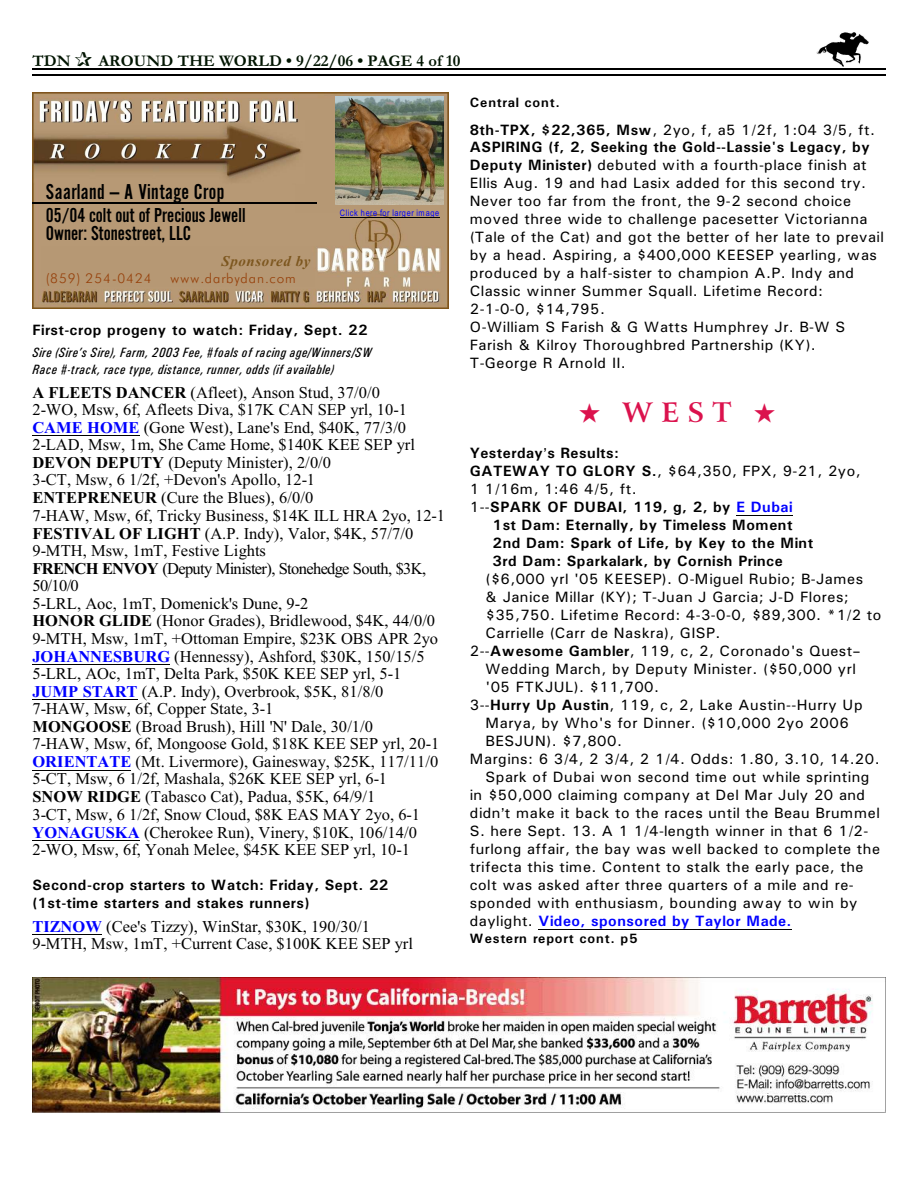
<style>
.page{position:relative;width:918px;height:1188px;background:#fff}
.page>*{position:absolute;margin:0;border:0;box-sizing:border-box;transform-origin:0 0}
.t1{font:700 27px "Arrus BT";color:#db124d}
.t2{font:22.35px "Alternate Gothic LT No 2";letter-spacing:.02em;color:#000}
.t3{font:21px/18.3px "Alternate Gothic LT No 2";color:#000}
.t4{font:16.5px/17.5px "Times New Roman";color:#000}
.t5{font:700 16.5px "Garamond";color:#001400}
.t6{font:15px/18px "Univers";letter-spacing:.03em;color:#000}
.t7{font:700 15px/17.2px "Univers";letter-spacing:.03em;color:#000}
.t8{font:700 15px "Univers";letter-spacing:.03em;color:#00f}
.t9{font:italic 700 15px "Times New Roman";letter-spacing:.04em;color:#7d571f}
.t10{font:italic 13.5px/16px "Univers Condensed";letter-spacing:.04em;color:#000}
.t11{font:700 13.5px "Univers";letter-spacing:.065em;color:#000}
.t12{font:13.5px "Futura Lt BT";letter-spacing:.075em;color:#96400a}
.t13{font:9px "Arial Narrow";letter-spacing:.07em;color:#00f}
.s1{font-weight:700}
.s2{font-weight:700;color:#00f}
.s3{font-weight:400}
.s4{color:#00f}
.s5{font-weight:400;color:#000}
</style>
<div class="page">
<img style="left:817px;top:32px;width:51px;height:34px">
<hr style="left:32px;top:68px;width:853px;height:1px;background:#000">
<hr style="left:32px;top:75px;width:853px;height:1px;background:#000">
<hr style="left:32px;top:435px;width:108px;height:1px;background:#000">
<hr style="left:32px;top:664px;width:138px;height:1px;background:#000">
<hr style="left:32px;top:699px;width:106px;height:1px;background:#000">
<hr style="left:32px;top:770px;width:99px;height:1px;background:#000">
<hr style="left:32px;top:840px;width:108px;height:1px;background:#000">
<hr style="left:32px;top:934px;width:70px;height:1px;background:#000">
<hr style="left:736px;top:515px;width:57px;height:1px;background:#000">
<hr style="left:539px;top:929px;width:253px;height:1px;background:#000">
<img style="left:32px;top:977px;width:854px;height:135px">
<hr style="left:760px;top:1094px;width:102px;height:1px;background:#fff">
<hr style="left:725px;top:1107px;width:100px;height:1px;background:#fff">
<img style="left:32px;top:93px;width:416px;height:216px">
<hr style="left:32px;top:203px;width:285px;height:1px;background:#000">
<img style="left:336px;top:96px;width:108px;height:108px">
<hr style="left:340px;top:218px;width:100px;height:1px;background:#000">
<p class="t5" style="left:32px;top:55px;width:40px">TDN</p>
<p class="t5" style="left:98px;top:55px;width:364px">AROUND THE WORLD • 9/22/06 • PAGE 4 of 10</p>
<h2 class="t2" style="left:46px;top:185px;width:180px">Saarland — A Vintage Crop</h2>
<h3 class="t3" style="left:46px;top:207px;width:201px">05/04 colt out of Precious Jewell<br>Owner: Stonestreet, LLC</h3>
<p class="t9" style="left:221px;top:256px;width:91px">Sponsored by</p>
<p class="t12" style="left:46px;top:273px;width:107px">(859) 254-0424</p>
<p class="t12" style="left:171px;top:273px;width:127px">www.darbydan.com</p>
<p class="t13" style="left:340px;top:209px;width:101px">Click here for larger image</p>
<p class="t7" style="left:32px;top:323px;width:337px">First-crop progeny to watch: Friday, Sept. 22</p>
<p class="t10" style="left:32px;top:346px;width:341px">Sire (Sire’s Sire), Farm, 2003 Fee, #foals of racing age/Winners/SW<br>Race #-track, race type, distance, runner, odds (if available)</p>
<p class="t4" style="left:32px;top:385px;width:414px"><span class="s1">A FLEETS DANCER</span> (Afleet), Anson Stud, 37/0/0<br>2-WO, Msw, 6f, Afleets Diva, $17K CAN SEP yrl, 10-1<br><span class="s2">CAME HOME</span> (Gone West), Lane's End, $40K, 77/3/0<br>2-LAD, Msw, 1m, She Came Home, $140K KEE SEP yrl <span class="s1">DEVON DEPUTY</span> (Deputy Minister), 2/0/0<br>3-CT, Msw, 6 1/2f, +Devon's Apollo, 12-1<br><span class="s1">ENTEPRENEUR</span> (Cure the Blues), 6/0/0<br>7-HAW, Msw, 6f, Tricky Business, $14K ILL HRA 2yo, 12-1<br><span class="s1">FESTIVAL OF LIGHT</span> (A.P. Indy), Valor, $4K, 57/7/0<br>9-MTH, Msw, 1mT, Festive Lights<br><span class="s1">FRENCH ENVOY</span> (Deputy Minister), Stonehedge South, $3K, 50/10/0<br>5-LRL, Aoc, 1mT, Domenick's Dune, 9-2<br><span class="s1">HONOR GLIDE</span> (Honor Grades), Bridlewood, $4K, 44/0/0<br>9-MTH, Msw, 1mT, +Ottoman Empire, $23K OBS APR 2yo <span class="s2">JOHANNESBURG</span> (Hennessy), Ashford, $30K, 150/15/5<br>5-LRL, AOc, 1mT, Delta Park, $50K KEE SEP yrl, 5-1<br><span class="s2">JUMP START</span> (A.P. Indy), Overbrook, $5K, 81/8/0<br>7-HAW, Msw, 6f, Copper State, 3-1<br><span class="s1">MONGOOSE</span> (Broad Brush), Hill 'N' Dale, 30/1/0<br>7-HAW, Msw, 6f, Mongoose Gold, $18K KEE SEP yrl, 20-1<br><span class="s2">ORIENTATE</span> (Mt. Livermore), Gainesway, $25K, 117/11/0<br>5-CT, Msw, 6 1/2f, Mashala, $26K KEE SEP yrl, 6-1<br><span class="s1">SNOW RIDGE</span> (Tabasco Cat), Padua, $5K, 64/9/1<br>3-CT, Msw, 6 1/2f, Snow Cloud, $8K EAS MAY 2yo, 6-1<br><span class="s2">YONAGUSKA</span> (Cherokee Run), Vinery, $10K, 106/14/0<br>2-WO, Msw, 6f, Yonah Melee, $45K KEE SEP yrl, 10-1</p>
<p class="t7" style="left:32px;top:878px;width:357px">Second-crop starters to Watch: Friday, Sept. 22 (1st-time starters and stakes runners)</p>
<p class="t4" style="left:32px;top:919px;width:382px"><span class="s2">TIZNOW</span> (Cee's Tizzy), WinStar, $30K, 190/30/1<br>9-MTH, Msw, 1mT, +Current Case, $100K KEE SEP yrl</p>
<p class="t11" style="left:470px;top:98px;width:92px">Central cont.</p>
<p class="t6" style="left:470px;top:122px;width:416px"><span class="s1">8th-TPX, $22,365, Msw</span>, 2yo, f, a5 1/2f, 1:04 3/5, ft.<br><span class="s1">ASPIRING (f, 2, Seeking the Gold--Lassie's Legacy, by Deputy Minister)</span> debuted with a fourth-place finish at Ellis Aug. 19 and had Lasix added for this second try.<br>Never too far from the front, the 9-2 second choice moved three wide to challenge pacesetter Victorianna (Tale of the Cat) and got the better of her late to prevail by a head. Aspiring, a $400,000 KEESEP yearling, was produced by a half-sister to champion A.P. Indy and Classic winner Summer Squall. Lifetime Record:<br>2-1-0-0, $14,795.<br>O-William S Farish &amp; G Watts Humphrey Jr. B-W S Farish &amp; Kilroy Thoroughbred Partnership (KY).<br>T-George R Arnold II.</p>
<h1 class="t1" style="left:579px;top:402px;width:198px">★ WEST ★</h1>
<p class="t7" style="left:470px;top:446px;width:151px">Yesterday s Results:</p>
<p class="t6" style="left:470px;top:464px;width:393px"><span class="s1">GATEWAY TO GLORY S.</span>, $64,350, FPX, 9-21, 2yo,</p>
<p class="t6" style="left:470px;top:482px;width:168px">1 1/16m, 1:46 4/5, ft.</p>
<p class="t7" style="left:470px;top:500px;width:324px"><span class="s3">1--</span>SPARK OF DUBAI, 119, g, 2, by <span class="s4">E Dubai</span></p>
<p class="t7" style="left:493px;top:518px;width:302px">1st Dam: Eternally, by Timeless Moment</p>
<p class="t7" style="left:493px;top:536px;width:322px">2nd Dam: Spark of Life, by Key to the Mint</p>
<p class="t7" style="left:493px;top:554px;width:292px">3rd Dam: Sparkalark, by Cornish Prince</p>
<p class="t6" style="left:485px;top:571px;width:379px">($6,000 yrl '05 KEESEP). O-Miguel Rubio; B-James</p>
<p class="t6" style="left:485px;top:589px;width:365px">&amp; Janice Millar (KY); T-Juan J Garcia; J-D Flores;</p>
<p class="t6" style="left:485px;top:607px;width:397px">$35,750. Lifetime Record: 4-3-0-0, $89,300. *1/2 to</p>
<p class="t6" style="left:485px;top:625px;width:237px">Carrielle (Carr de Naskra), GISP.</p>
<p class="t6" style="left:470px;top:643px;width:384px">2--<span class="s1">Awesome Gambler</span>, 119, c, 2, Coronado's Quest</p>
<p class="t6" style="left:485px;top:661px;width:372px">Wedding March, by Deputy Minister. ($50,000 yrl</p>
<p class="t6" style="left:485px;top:679px;width:175px">'05 FTKJUL). $11,700.</p>
<p class="t6" style="left:470px;top:697px;width:394px">3--<span class="s1">Hurry Up Austin</span>, 119, c, 2, Lake Austin--Hurry Up</p>
<p class="t6" style="left:485px;top:715px;width:365px">Marya, by Who's for Dinner. ($10,000 2yo 2006</p>
<p class="t6" style="left:485px;top:733px;width:138px">BESJUN). $7,800.</p>
<p class="t6" style="left:470px;top:751px;width:412px">Margins: 6 3/4, 2 3/4, 2 1/4. Odds: 1.80, 3.10, 14.20.</p>
<p class="t6" style="left:485px;top:769px;width:385px">Spark of Dubai won second time out while sprinting</p>
<p class="t6" style="left:470px;top:787px;width:397px">in $50,000 claiming company at Del Mar July 20 and</p>
<p class="t6" style="left:470px;top:805px;width:412px">didn t make it back to the races until the Beau Brummel</p>
<p class="t6" style="left:470px;top:823px;width:400px">S. here Sept. 13. A 1 1/4-length winner in that 6 1/2-</p>
<p class="t6" style="left:470px;top:841px;width:412px">furlong affair, the bay was well backed to complete the</p>
<p class="t6" style="left:470px;top:859px;width:395px">trifecta this time. Content to stalk the early pace, the</p>
<p class="t6" style="left:470px;top:877px;width:385px">colt was asked after three quarters of a mile and re-</p>
<p class="t6" style="left:470px;top:895px;width:389px">sponded with enthusiasm, bounding away to win by</p>
<p class="t8" style="left:470px;top:916px;width:323px"><span class="s5">daylight.</span> Video, sponsored by Taylor Made.</p>
<p class="t11" style="left:470px;top:934px;width:169px">Western report cont. p5</p>
</div>
